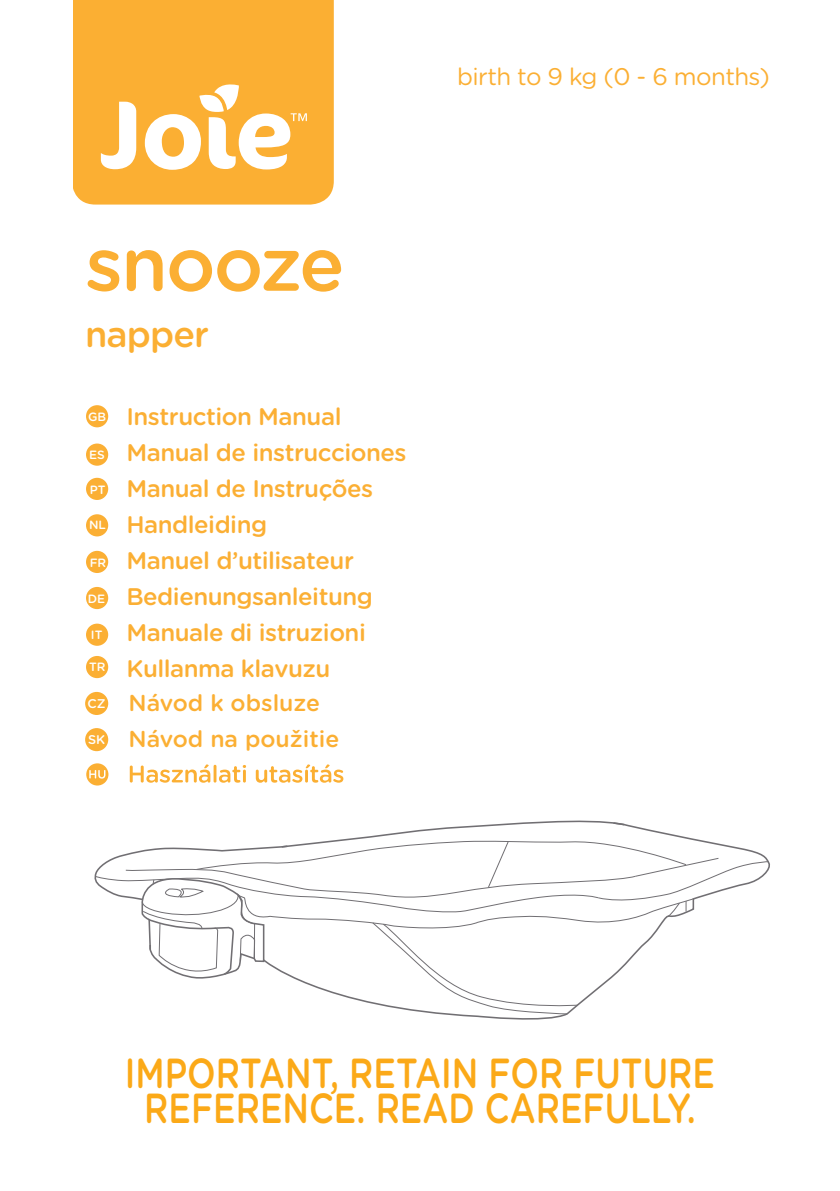
<style>
.page{position:relative;width:840px;height:1191px;background:#fff}
.page>*{position:absolute;margin:0;border:0;box-sizing:border-box;transform-origin:0 0}
.t1{font:500 77.6px "Gotham Rounded";color:#fbaf33}
.t2{font:500 75.4px "Gotham Rounded";letter-spacing:-.025em;color:#fbaf33}
.t3{font:500 45.2px "Gotham Rounded";color:#fbaf33}
.t4{font:500 42px/34px "Gotham Rounded";color:#fba918;text-align:center;scale:.8 1}
.t5{font:500 36px "Gotham Rounded";letter-spacing:-.025em;color:#fbaf33}
.t6{font:500 24px/36px "Gotham Rounded";letter-spacing:-.02em;color:#fbaf34}
.t7{font:24px "Gotham Rounded";letter-spacing:-.025em;color:#fbaf33}
.t8{font:500 23px/36.2px "Gotham Rounded";color:#fbaf33}
.t9{font:500 12px "Gotham Rounded";color:#fff}
.s1{font-size:12.6px;color:#fff}
</style>
<div class="page">
<div style="left:73px;top:0;width:260px;height:204px;background:#fbaf33"></div>
<svg style="left:101px;top:102px;width:35px;height:67px"></svg>
<svg style="left:145px;top:82px;width:162px;height:88px"></svg>
<div style="left:86px;top:514px;width:22px;height:22px;background:#fbaf34;border-radius:50%"></div>
<div style="left:86px;top:443px;width:22px;height:23px;background:#fbaf34;border-radius:50%"></div>
<div style="left:86px;top:405px;width:22px;height:22px;background:#fbaf34;border-radius:50%"></div>
<div style="left:86px;top:478px;width:22px;height:22px;background:#fbaf34;border-radius:50%"></div>
<div style="left:86px;top:551px;width:22px;height:22px;background:#fbaf34;border-radius:50%"></div>
<div style="left:86px;top:623px;width:22px;height:23px;background:#fbaf34;border-radius:50%"></div>
<div style="left:86px;top:587px;width:22px;height:22px;background:#fbaf34;border-radius:50%"></div>
<div style="left:86px;top:656px;width:22px;height:22px;background:#fbaf34;border-radius:50%"></div>
<svg style="left:94px;top:820px;width:674px;height:200px"></svg>
<svg style="left:130px;top:764px;width:80px;height:18px"></svg>
<hr style="left:213px;top:765px;width:3px;height:17px;background:#fbaf33">
<svg style="left:219px;top:765px;width:27px;height:17px"></svg>
<svg style="left:256px;top:764px;width:87px;height:18px"></svg>
<div style="left:86px;top:763px;width:22px;height:22px;background:#fbaf33;border-radius:50%"></div>
<svg style="left:89px;top:770px;width:16px;height:8px"></svg>
<div style="left:85px;top:692px;width:23px;height:23px;background:#fbaf33;border-radius:50%"></div>
<div style="left:85px;top:728px;width:23px;height:23px;background:#fbaf33;border-radius:50%"></div>
<p class="t7" style="left:457px;top:60px;width:314px">birth to 9 kg (0 - 6 months)</p>
<h2 class="t2" style="left:85px;top:210px;width:261px">snooze</h2>
<h3 class="t3" style="left:315px;top:264px;width:33px">™</h3>
<h1 class="t1" style="left:72px;top:240px;width:244px">gemm</h1>
<h3 class="t5" style="left:85px;top:308px;width:125px">napper</h3>
<p class="t9" style="left:88px;top:408px;width:20px">GB</p>
<p class="t9" style="left:89px;top:446px;width:17px">ES</p>
<p class="t9" style="left:90px;top:481px;width:17px">PT</p>
<p class="t9" style="left:89px;top:516px;width:18px">NL</p>
<p class="t9" style="left:90px;top:554px;width:18px">FR</p>
<p class="t9" style="left:88px;top:590px;width:19px">DE</p>
<p class="t9" style="left:91px;top:626px;width:13px">IT</p>
<p class="t9" style="left:89px;top:658px;width:18px">TR</p>
<p class="t6" style="left:126px;top:398px;width:281px">Instruction Manual<br>Manual de instrucciones<br>Manual de Instruções<br>Handleiding<br>Manuel d’utilisateur<br>Bedienungsanleitung<br>Manuale di istruzioni<br>Kullanma klavuzu</p>
<p class="t8" style="left:87px;top:683px;width:253px"><span class="s1">CZ</span> Návod k obsluze<br><span class="s1">SK</span> Návod na použitie</p>
<h3 class="t4" style="left:125px;top:1054px;width:738px">IMPORTANT, RETAIN FOR FUTURE<br>REFERENCE. READ CAREFULLY.</h3>
</div>
